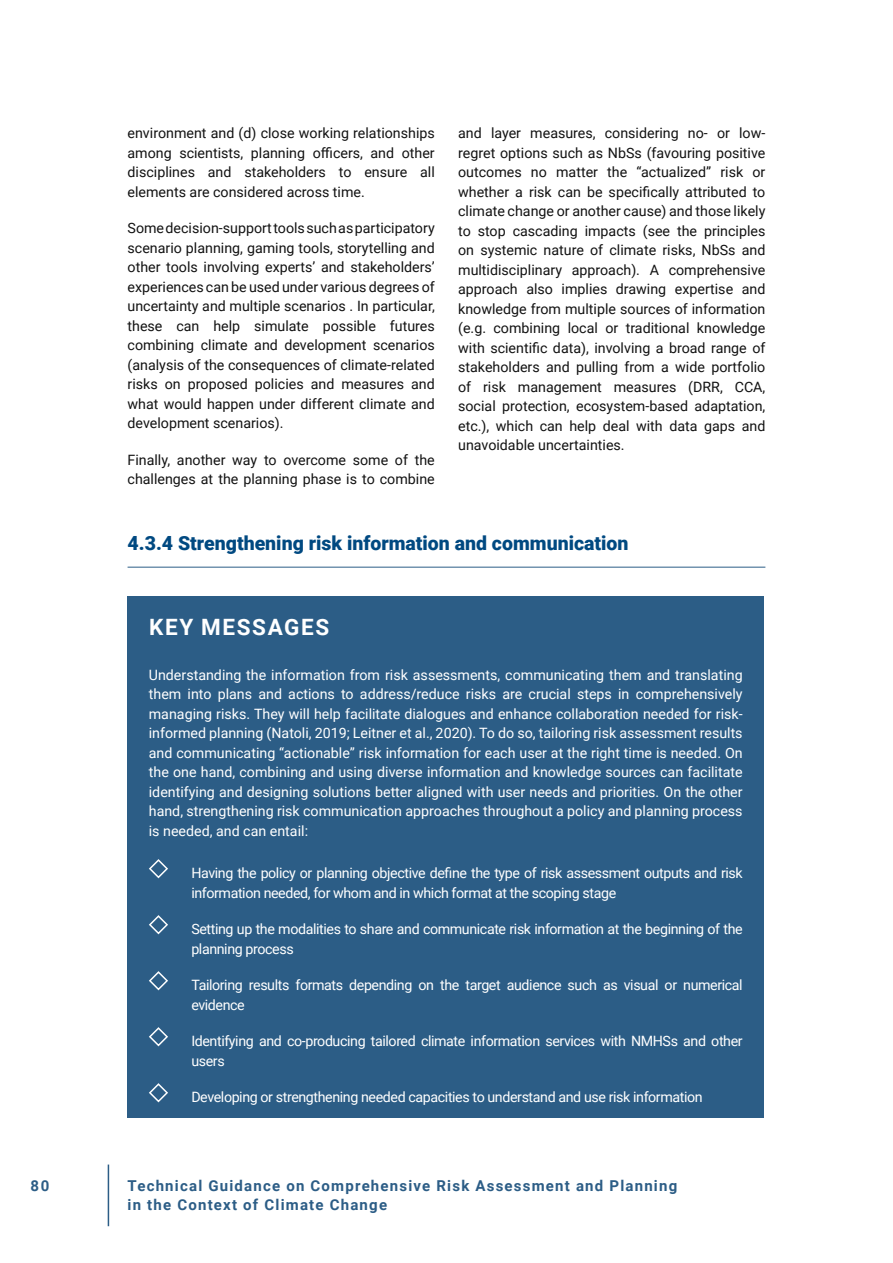
<style>
.page{position:relative;width:893px;height:1263px;background:#fff}
.page>*{position:absolute;margin:0;border:0;box-sizing:border-box;transform-origin:0 0}
.t1{font:700 22.5px "Roboto";letter-spacing:.07em;color:#fff}
.t2{font:900 19.5px "Roboto";color:#004981}
.t3{font:700 15px/18.6px "Roboto";letter-spacing:.08em;color:#2c5d86}
.t4{font:14.25px/19.5px "Roboto";color:#121212;text-align:justify}
.t5{font:14.25px/19.5px "Roboto";letter-spacing:-.03em;color:#fff}
</style>
<div class="page">
<hr style="left:108px;top:1164px;width:1px;height:62px;background:#2c5d86">
<hr style="left:128px;top:567px;width:637px;height:1px;background:#2c5d86">
<div style="left:128px;top:597px;width:636px;height:521px;background:#2c5d86"></div>
<svg style="left:149px;top:859px;width:19px;height:20px"></svg>
<svg style="left:149px;top:915px;width:19px;height:20px"></svg>
<svg style="left:149px;top:971px;width:19px;height:20px"></svg>
<svg style="left:149px;top:1027px;width:19px;height:20px"></svg>
<svg style="left:149px;top:1083px;width:19px;height:20px"></svg>
<p class="t3" style="left:31px;top:1176px;width:20px">80</p>
<p class="t4" style="left:128px;top:123px;width:309px">environment and (d) close working relationships among scientists, planning officers, and other disciplines and stakeholders to ensure all elements are considered across time.</p>
<p class="t4" style="left:128px;top:218px;width:309px">Some decision-support tools such as participatory scenario planning, gaming tools, storytelling and other tools involving experts’ and stakeholders’ experiences can be used under various degrees of uncertainty and multiple scenarios . In particular, these can help simulate possible futures combining climate and development scenarios (analysis of the consequences of climate-related risks on proposed policies and measures and what would happen under different climate and development scenarios).</p>
<p class="t4" style="left:128px;top:449px;width:309px">Finally, another way to overcome some of the challenges at the planning phase is to combine</p>
<p class="t4" style="left:458px;top:123px;width:309px">and layer measures, considering no- or low&shy;regret options such as NbSs (favouring positive outcomes no matter the “actualized” risk or whether a risk can be specifically attributed to climate change or another cause) and those likely to stop cascading impacts (see the principles on systemic nature of climate risks, NbSs and multidisciplinary approach). A comprehensive approach also implies drawing expertise and knowledge from multiple sources of information (e.g. combining local or traditional knowledge with scientific data), involving a broad range of stakeholders and pulling from a wide portfolio of risk management measures (DRR, CCA, social protection, ecosystem-based adaptation, etc.), which can help deal with data gaps and unavoidable uncertainties.</p>
<h2 class="t2" style="left:128px;top:530px;width:502px">4.3.4 Strengthening risk information and communication</h2>
<h1 class="t1" style="left:149px;top:611px;width:182px">KEY MESSAGES</h1>
<p class="t5" style="left:149px;top:664px;width:595px;text-align:justify">Understanding the information from risk assessments, communicating them and translating them into plans and actions to address/reduce risks are crucial steps in comprehensively managing risks. They will help facilitate dialogues and enhance collaboration needed for risk&shy;informed planning (Natoli, 2019; Leitner et al., 2020). To do so, tailoring risk assessment results and communicating “actionable” risk information for each user at the right time is needed. On the one hand, combining and using diverse information and knowledge sources can facilitate identifying and designing solutions better aligned with user needs and priorities. On the other hand, strengthening risk communication approaches throughout a policy and planning process is needed, and can entail:</p>
<p class="t5" style="left:191px;top:863px;width:553px">Having the policy or planning objective define the type of risk assessment outputs and risk information needed, for whom and in which format at the scoping stage</p>
<p class="t5" style="left:191px;top:919px;width:553px">Setting up the modalities to share and communicate risk information at the beginning of the planning process</p>
<p class="t5" style="left:191px;top:975px;width:553px">Tailoring results formats depending on the target audience such as visual or numerical evidence</p>
<p class="t5" style="left:191px;top:1031px;width:553px">Identifying and co-producing tailored climate information services with NMHSs and other users</p>
<p class="t5" style="left:191px;top:1087px;width:513px">Developing or strengthening needed capacities to understand and use risk information</p>
<p class="t3" style="left:128px;top:1176px;width:551px">Technical Guidance on Comprehensive Risk Assessment and Planning in the Context of Climate Change</p>
</div>
